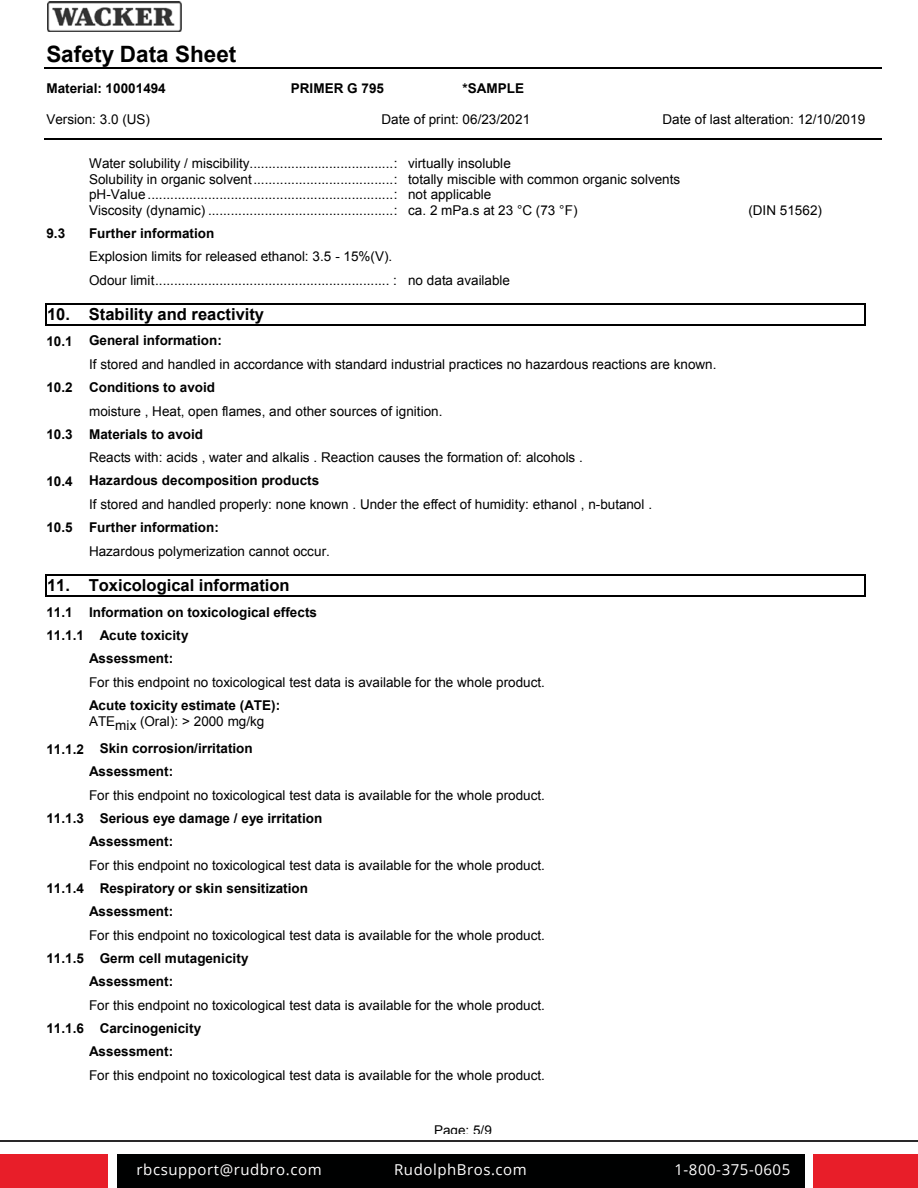
<style>
.page{position:relative;width:918px;height:1188px;background:#fff}
.page>*{position:absolute;margin:0;border:0;box-sizing:border-box;transform-origin:0 0}
.t1{font:700 22.5px "Arial";color:#000}
.t2{font:700 16.5px "Arial";color:#000}
.t3{font:15px "Open Sans";letter-spacing:.035em;color:#fff}
.t4{font:13.5px/15.5px "Arial";letter-spacing:.005em;color:#000}
.t5{font:700 13.5px/23.2px "Arial";color:#000}
</style>
<div class="page">
<div style="left:813px;top:1155px;width:105px;height:33px;background:#e81e29"></div>
<div style="left:0;top:1155px;width:108px;height:33px;background:#e81e29"></div>
<div style="left:117px;top:1155px;width:687px;height:33px;background:#000101"></div>
<hr style="left:0;top:1140px;width:918px;height:2px;background:#292829">
<img style="left:47px;top:1px;width:134px;height:30px">
<hr style="left:44px;top:67px;width:838px;height:2px;background:#000">
<hr style="left:44px;top:139px;width:838px;height:1px;background:#000">
<hr style="left:47px;top:303px;width:42px;height:1px;background:#000">
<hr style="left:90px;top:303px;width:774px;height:1px;background:#000">
<hr style="left:45px;top:304px;width:2px;height:20px;background:#000">
<hr style="left:47px;top:324px;width:42px;height:1px;background:#000">
<hr style="left:89px;top:324px;width:775px;height:1px;background:#000">
<hr style="left:864px;top:304px;width:2px;height:20px;background:#000">
<hr style="left:47px;top:574px;width:42px;height:2px;background:#000">
<hr style="left:90px;top:574px;width:774px;height:2px;background:#000">
<svg style="left:45px;top:574px;width:2px;height:23px"></svg>
<hr style="left:47px;top:595px;width:42px;height:2px;background:#000">
<hr style="left:89px;top:595px;width:775px;height:2px;background:#000">
<svg style="left:864px;top:574px;width:2px;height:23px"></svg>
<h1 class="t1" style="left:46px;top:40px;width:191px">Safety Data Sheet</h1>
<p class="t5" style="left:46px;top:77px;width:121px">Material: 10001494</p>
<p class="t5" style="left:291px;top:77px;width:95px">PRIMER G 795</p>
<p class="t5" style="left:463px;top:77px;width:63px">*SAMPLE</p>
<p class="t4" style="left:46px;top:112px;width:105px">Version: 3.0 (US)</p>
<p class="t4" style="left:381px;top:112px;width:150px">Date of print: 06/23/2021</p>
<p class="t4" style="left:663px;top:112px;width:204px">Date of last alteration: 12/10/2019</p>
<p class="t4" style="left:89px;top:156px;width:593px">Water solubility / miscibility......................................: virtually insoluble<br>Solubility in organic solvent.....................................: totally miscible with common organic solvents pH-Value .................................................................: not applicable<br>Viscosity (dynamic) .................................................: ca. 2 mPa.s at 23 °C (73 °F)</p>
<p class="t5" style="left:46px;top:222px;width:20px">9.3</p>
<p class="t5" style="left:89px;top:222px;width:127px">Further information</p>
<p class="t4" style="left:89px;top:245px;width:423px;line-height:23.4px">Explosion limits for released ethanol: 3.5 - 15%(V).<br>Odour limit.............................................................. : no data available</p>
<p class="t2" style="left:47px;top:303px;width:218px">10. Stability and reactivity</p>
<p class="t5" style="left:46px;top:330px;width:177px">10.1 General information:</p>
<p class="t4" style="left:89px;top:357px;width:629px">If stored and handled in accordance with standard industrial practices no hazardous reactions are known.</p>
<p class="t5" style="left:46px;top:376px;width:170px">10.2 Conditions to avoid</p>
<p class="t4" style="left:89px;top:403px;width:355px">moisture , Heat, open flames, and other sources of ignition.</p>
<p class="t5" style="left:46px;top:423px;width:158px">10.3 Materials to avoid</p>
<p class="t4" style="left:89px;top:450px;width:496px">Reacts with: acids , water and alkalis . Reaction causes the formation of: alcohols .</p>
<p class="t5" style="left:46px;top:469px;width:274px">10.4 Hazardous decomposition products</p>
<p class="t4" style="left:89px;top:497px;width:565px">If stored and handled properly: none known . Under the effect of humidity: ethanol , n-butanol .</p>
<p class="t5" style="left:46px;top:516px;width:174px">10.5 Further information:</p>
<p class="t4" style="left:89px;top:543px;width:242px">Hazardous polymerization cannot occur.</p>
<p class="t2" style="left:47px;top:574px;width:244px">11. Toxicological information</p>
<p class="t5" style="left:46px;top:601px;width:272px">11.1 Information on toxicological effects</p>
<p class="t5" style="left:46px;top:624px;width:144px">11.1.1 Acute toxicity</p>
<p class="t5" style="left:89px;top:647px;width:86px">Assessment:</p>
<p class="t4" style="left:89px;top:675px;width:457px">For this endpoint no toxicological test data is available for the whole product.</p>
<p class="t5" style="left:89px;top:694px;width:193px">Acute toxicity estimate (ATE):</p>
<p class="t4" style="left:89px;top:713px;width:177px">ATEmix (Oral): &gt; 2000 mg/kg</p>
<p class="t5" style="left:89px;top:737px;width:165px;text-indent:-43px">11.1.2 Skin corrosion/irritation<br>Assessment:</p>
<p class="t4" style="left:89px;top:788px;width:457px">For this endpoint no toxicological test data is available for the whole product.</p>
<p class="t5" style="left:89px;top:807px;width:235px;text-indent:-43px">11.1.3 Serious eye damage / eye irritation<br>Assessment:</p>
<p class="t4" style="left:89px;top:858px;width:457px">For this endpoint no toxicological test data is available for the whole product.</p>
<p class="t5" style="left:89px;top:877px;width:221px;text-indent:-43px">11.1.4 Respiratory or skin sensitization<br>Assessment:</p>
<p class="t4" style="left:89px;top:928px;width:457px">For this endpoint no toxicological test data is available for the whole product.</p>
<p class="t5" style="left:89px;top:947px;width:161px;text-indent:-43px">11.1.5 Germ cell mutagenicity<br>Assessment:</p>
<p class="t4" style="left:89px;top:997px;width:457px">For this endpoint no toxicological test data is available for the whole product.</p>
<p class="t5" style="left:89px;top:1017px;width:114px;text-indent:-43px">11.1.6 Carcinogenicity<br>Assessment:</p>
<p class="t4" style="left:89px;top:1067px;width:457px">For this endpoint no toxicological test data is available for the whole product.</p>
<p class="t4" style="left:434px;top:1122px;width:59px">Page: 5/9</p>
<p class="t4" style="left:748px;top:202px;width:75px">(DIN 51562)</p>
<p class="t3" style="left:137px;top:1160px;width:187px">rbcsupport@rudbro.com</p>
<p class="t3" style="left:394px;top:1160px;width:134px">RudolphBros.com</p>
<p class="t3" style="left:674px;top:1160px;width:117px">1-800-375-0605</p>
</div>
